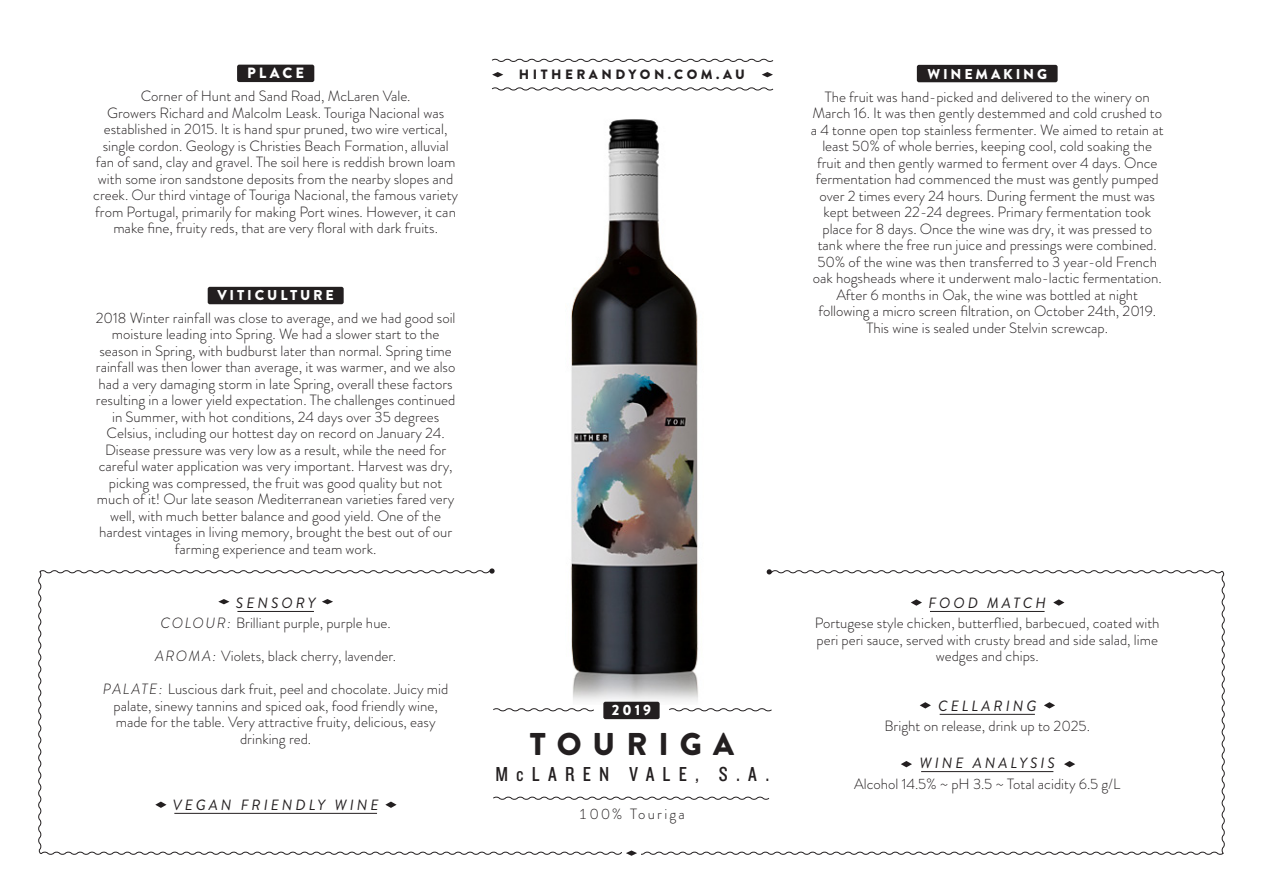
<style>
.page{position:relative;width:1263px;height:893px;background:#fff}
.page>*{position:absolute;margin:0;border:0;box-sizing:border-box;transform-origin:0 0}
.Body_-_Heading{font:900 31.5px "Brandon Grotesque";letter-spacing:.35em;color:#231f20}
.t1{font:21px "Knockout HTF29 Junior Liteweight";letter-spacing:.39em;color:#231f20}
.Body_-_Text__centere{font:300 14.85px/16.5px "Brandon Grotesque";color:#231f20;text-align:center}
.Body_-Heading_underl{font:italic 14.85px "Brandon Grotesque";letter-spacing:.2em;color:#231f20}
.Body_-_Text__centere-2{font:300 14.85px "Brandon Grotesque";letter-spacing:.15em;color:#231f20}
.Body_-_Heading-2{font:900 14.85px "Brandon Grotesque";letter-spacing:.2em;color:#fff}
.Body_-_Heading-3{font:900 14.25px "Brandon Grotesque";letter-spacing:.2em;color:#fff}
.t2{font:900 13.5px "Brandon Grotesque";letter-spacing:.26em;color:#231f20}
.s1{font-style:italic}
</style>
<div class="page">
<div style="left:917px;top:65px;width:140px;height:17px;background:#231f20;border-radius:2px"></div>
<div style="left:237px;top:65px;width:77px;height:17px;background:#231f20;border-radius:2px"></div>
<div style="left:208px;top:287px;width:136px;height:17px;background:#231f20;border-radius:2px"></div>
<svg style="left:38px;top:570px;width:1187px;height:285px"></svg>
<hr style="left:237px;top:611px;width:77px;height:1px;background:#231f20">
<hr style="left:174px;top:813px;width:203px;height:1px;background:#231f20">
<hr style="left:930px;top:611px;width:114px;height:1px;background:#231f20">
<hr style="left:940px;top:714px;width:95px;height:1px;background:#231f20">
<hr style="left:921px;top:771px;width:132px;height:1px;background:#231f20">
<svg style="left:322px;top:599px;width:11px;height:5px"></svg>
<svg style="left:1053px;top:599px;width:11px;height:7px"></svg>
<svg style="left:1044px;top:702px;width:11px;height:6px"></svg>
<svg style="left:1064px;top:761px;width:11px;height:6px"></svg>
<svg style="left:911px;top:599px;width:11px;height:7px"></svg>
<svg style="left:920px;top:702px;width:11px;height:6px"></svg>
<svg style="left:901px;top:761px;width:11px;height:6px"></svg>
<svg style="left:218px;top:599px;width:11px;height:5px"></svg>
<svg style="left:492px;top:58px;width:282px;height:4px"></svg>
<svg style="left:492px;top:87px;width:282px;height:4px"></svg>
<svg style="left:762px;top:72px;width:11px;height:5px"></svg>
<svg style="left:492px;top:72px;width:11px;height:5px"></svg>
<div style="left:622px;top:850px;width:19px;height:6px;background:#fff"></div>
<svg style="left:626px;top:850px;width:11px;height:6px"></svg>
<div style="left:492px;top:563px;width:35px;height:14px;background:#fff"></div>
<div style="left:492px;top:568px;width:277px;height:8px;background:#fff"></div>
<svg style="left:489px;top:568px;width:6px;height:6px"></svg>
<svg style="left:767px;top:569px;width:5px;height:5px"></svg>
<img style="left:542px;top:119px;width:187px;height:586px">
<svg style="left:492px;top:796px;width:278px;height:5px"></svg>
<svg style="left:492px;top:707px;width:103px;height:5px"></svg>
<svg style="left:668px;top:707px;width:105px;height:5px"></svg>
<div style="left:603px;top:702px;width:57px;height:17px;background:#231f20;border-radius:2px"></div>
<svg style="left:385px;top:801px;width:12px;height:7px"></svg>
<svg style="left:155px;top:801px;width:12px;height:7px"></svg>
<p class="Body_-_Heading-2" style="left:247px;top:63px;width:59px">PLACE</p>
<p class="Body_-_Text__centere" style="left:141px;top:88px;width:271px">Corner of Hunt and Sand Road, McLaren Vale.</p>
<p class="Body_-_Text__centere" style="left:93px;top:105px;width:366px">Growers Richard and Malcolm Leask. Touriga Nacional was established in 2015. It is hand spur pruned, two wire vertical, single cordon. Geology is Christies Beach Formation, alluvial fan of sand, clay and gravel. The soil here is reddish brown loam with some iron sandstone deposits from the nearby slopes and creek. Our third vintage of Touriga Nacional, the famous variety from Portugal, primarily for making Port wines. However, it can make fine, fruity reds, that are very floral with dark fruits.</p>
<p class="Body_-_Heading-3" style="left:217px;top:285px;width:118px">VITICULTURE</p>
<p class="Body_-_Text__centere" style="left:96px;top:309px;width:361px">2018 Winter rainfall was close to average, and we had good soil moisture leading into Spring. We had a slower start to the season in Spring, with budburst later than normal. Spring time rainfall was then lower than average, it was warmer, and we also had a very damaging storm in late Spring, overall these factors resulting in a lower yield expectation. The challenges continued in Summer, with hot conditions, 24 days over 35 degrees Celsius, including our hottest day on record on January 24.<br>Disease pressure was very low as a result, while the need for careful water application was very important. Harvest was dry, picking was compressed, the fruit was good quality but not much of it! Our late season Mediterranean varieties fared very well, with much better balance and good yield. One of the hardest vintages in living memory, brought the best out of our farming experience and team work.</p>
<p class="Body_-Heading_underl" style="left:236px;top:592px;width:81px">SENSORY</p>
<p class="Body_-_Text__centere" style="left:161px;top:615px;width:232px"><span class="s1">COLOUR:</span> Brilliant purple, purple hue.</p>
<p class="Body_-_Text__centere" style="left:155px;top:648px;width:243px"><span class="s1">AROMA:</span> Violets, black cherry, lavender.</p>
<p class="Body_-_Text__centere" style="left:103px;top:681px;width:347px"><span class="s1">PALATE:</span> Luscious dark fruit, peel and chocolate. Juicy mid palate, sinewy tannins and spiced oak, food friendly wine, made for the table. Very attractive fruity, delicious, easy drinking red.</p>
<p class="Body_-Heading_underl" style="left:173px;top:794px;width:207px">VEGAN FRIENDLY WINE</p>
<p class="t2" style="left:519px;top:65px;width:228px">HITHERANDYON.COM.AU</p>
<p class="Body_-_Heading-2" style="left:612px;top:699px;width:41px">2019</p>
<p class="Body_-_Heading" style="left:530px;top:721px;width:206px">TOURIGA</p>
<p class="t1" style="left:495px;top:764px;width:276px">McLAREN VALE, S.A.</p>
<p class="Body_-_Text__centere-2" style="left:579px;top:803px;width:108px">100% Touriga</p>
<p class="Body_-_Heading-3" style="left:927px;top:64px;width:121px">WINEMAKING</p>
<p class="Body_-_Text__centere" style="left:811px;top:88px;width:354px">The fruit was hand-picked and delivered to the winery on March 16. It was then gently destemmed and cold crushed to a 4 tonne open top stainless fermenter. We aimed to retain at least 50% of whole berries, keeping cool, cold soaking the fruit and then gently warmed to ferment over 4 days. Once fermentation had commenced the must was gently pumped over 2 times every 24 hours. During ferment the must was kept between 22-24 degrees. Primary fermentation took place for 8 days. Once the wine was dry, it was pressed to tank where the free run juice and pressings were combined.</p>
<p class="Body_-_Text__centere" style="left:813px;top:253px;width:350px">50% of the wine was then transferred to 3 year-old French oak hogsheads where it underwent malo-lactic fermentation.<br>After 6 months in Oak, the wine was bottled at night following a micro screen filtration, on October 24th, 2019.<br>This wine is sealed under Stelvin screwcap.</p>
<p class="Body_-Heading_underl" style="left:928px;top:592px;width:119px">FOOD MATCH</p>
<p class="Body_-_Text__centere" style="left:815px;top:615px;width:346px">Portugese style chicken, butterflied, barbecued, coated with peri peri sauce, served with crusty bread and side salad, lime wedges and chips.</p>
<p class="Body_-Heading_underl" style="left:938px;top:695px;width:100px">CELLARING</p>
<p class="Body_-_Text__centere" style="left:884px;top:718px;width:207px">Bright on release, drink up to 2025.</p>
<p class="Body_-Heading_underl" style="left:920px;top:752px;width:137px">WINE ANALYSIS</p>
<p class="Body_-_Text__centere" style="left:854px;top:775px;width:268px">Alcohol 14.5% ~ pH 3.5 ~ Total acidity 6.5 g/L</p>
</div>
